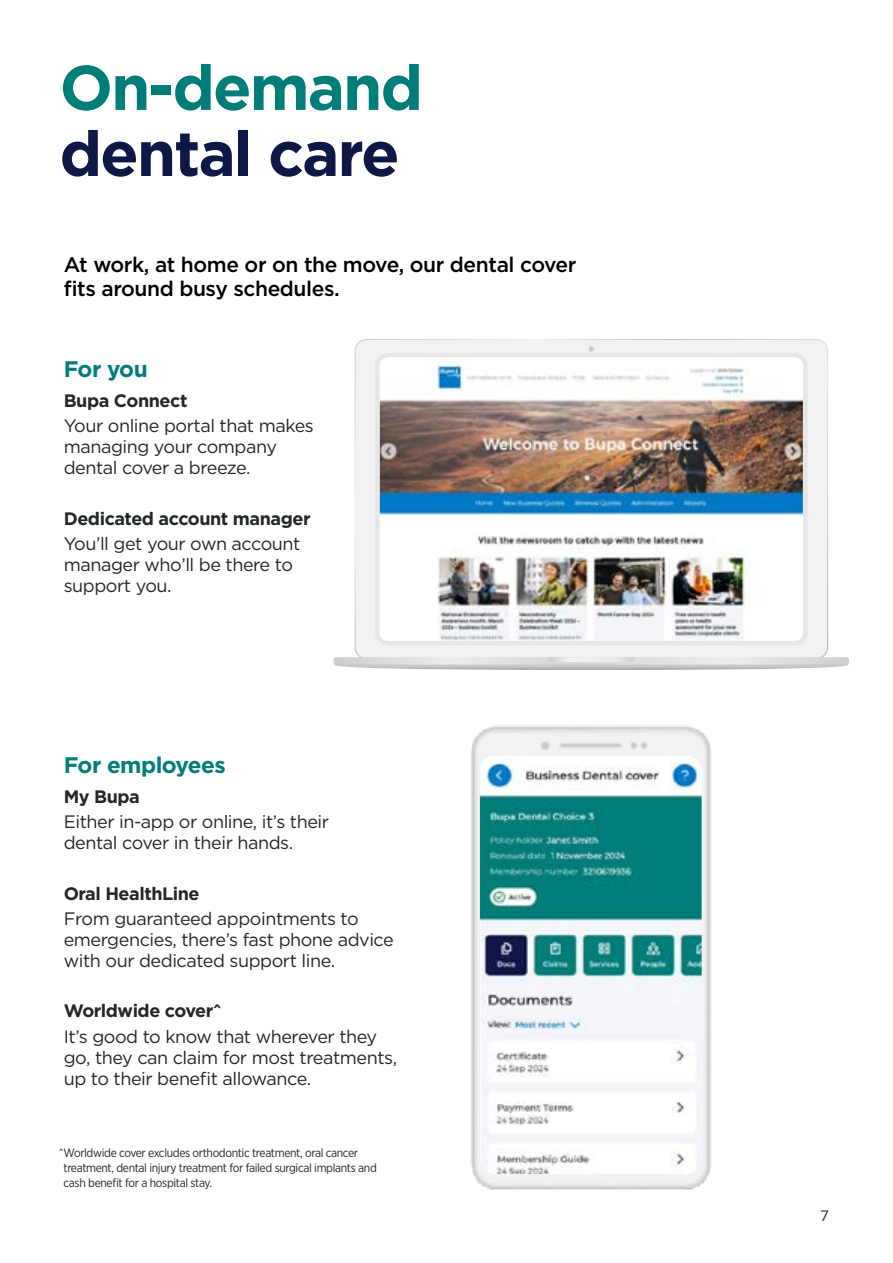
<style>
.page{position:relative;width:893px;height:1263px;background:#fff}
.page>*{position:absolute;margin:0;border:0;box-sizing:border-box;transform-origin:0 0}
.t1{font:700 63px/66px "Gotham";letter-spacing:-.03em;color:#0d1846}
.t2{font:700 22.5px "Gotham";letter-spacing:-.025em;color:#007d79}
.t3{font:500 21px/24px "Gotham";letter-spacing:-.02em;color:#000}
.t4{font:18px/21px "Gotham";letter-spacing:-.025em;color:#21272a}
.t5{font:700 18px "Gotham";letter-spacing:-.025em;color:#21272a}
.t6{font:15px "Gotham";color:#21272a}
.t7{font:12px/15px "Gotham Narrow";letter-spacing:-.03em;color:#21272a}
.s1{color:#007d79}
</style>
<div class="page">
<div style="left:355px;top:339px;width:473px;height:318px;background:#f2f2f2"></div>
<div style="left:375px;top:353px;width:432px;height:292px;border:4px solid #e6e6e6;border-radius:10px"></div>
<svg style="left:334px;top:657px;width:515px;height:13px"></svg>
<svg style="left:589px;top:346px;width:5px;height:6px"></svg>
<img style="left:380px;top:357px;width:423px;height:284px">
<img style="left:470px;top:725px;width:242px;height:465px">
<img style="left:480px;top:756px;width:222px;height:418px">
<p class="t1" style="left:60px;top:54px;width:365px"><span class="s1">On-demand </span>dental care</p>
<p class="t3" style="left:64px;top:252px;width:514px">At work, at home or on the move, our dental cover fits around busy schedules.</p>
<p class="t2" style="left:64px;top:354px;width:85px">For you</p>
<p class="t5" style="left:64px;top:388px;width:125px">Bupa Connect</p>
<p class="t4" style="left:64px;top:415px;width:252px">Your online portal that makes managing your company dental cover a breeze.</p>
<p class="t5" style="left:64px;top:506px;width:248px">Dedicated account manager</p>
<p class="t4" style="left:64px;top:533px;width:238px">You’ll get your own account manager who’ll be there to support you.</p>
<p class="t2" style="left:64px;top:750px;width:163px">For employees</p>
<p class="t5" style="left:64px;top:784px;width:78px">My Bupa</p>
<p class="t4" style="left:64px;top:811px;width:267px">Either in-app or online, it’s their dental cover in their hands.</p>
<p class="t5" style="left:64px;top:881px;width:137px">Oral HealthLine</p>
<p class="t4" style="left:64px;top:907px;width:332px">From guaranteed appointments to emergencies, there’s fast phone advice with our dedicated support line.</p>
<p class="t5" style="left:64px;top:999px;width:160px">Worldwide cover^</p>
<p class="t4" style="left:64px;top:1025px;width:335px">It’s good to know that wherever they go, they can claim for most treatments, up to their benefit allowance.</p>
<p class="t7" style="left:64px;top:1145px;width:315px;text-indent:-5px">^Worldwide cover excludes orthodontic treatment, oral cancer treatment, dental injury treatment for failed surgical implants and cash benefit for a hospital stay.</p>
<p class="t6" style="left:820px;top:1206px;width:10px">7</p>
</div>
